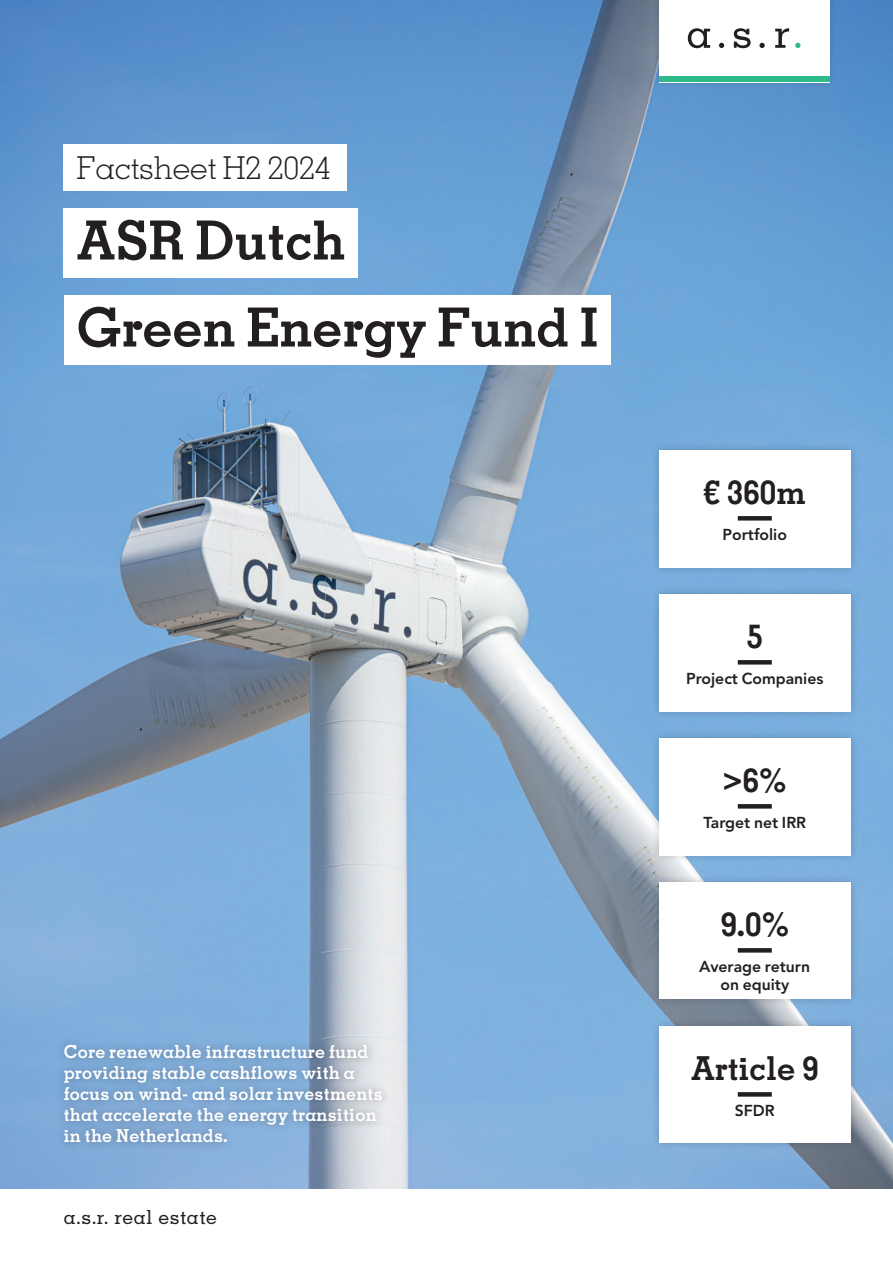
<style>
.page{position:relative;width:893px;height:1263px;background:#fff}
.page>*{position:absolute;margin:0;border:0;box-sizing:border-box;transform-origin:0 0}
.t1{font:700 54px/87px "Memphis LT Std";color:#231f20}
.t2{font:700 33px "Memphis LT Std";color:#231f20}
.t3{font:300 31.5px "Memphis LT Std";color:#231f20}
.t4{font:500 19.5px "Memphis LT Std";letter-spacing:.025em;color:#231f20}
.t5{font:700 18px/21px "Memphis LT Std";letter-spacing:.01em;color:#fff}
.t6{font:800 15.75px/18px "Avenir LT Std";color:#231f20;text-align:center}
</style>
<div class="page">
<img style="left:0;top:0;width:893px;height:1188px">
<div style="left:652px;top:0;width:184px;height:89px;background:#231f20;opacity:.2"></div>
<div style="left:659px;top:0;width:170px;height:82px;background:#fff"></div>
<svg style="left:795px;top:43px;width:5px;height:5px"></svg>
<svg style="left:759px;top:43px;width:6px;height:5px"></svg>
<svg style="left:775px;top:28px;width:14px;height:20px"></svg>
<svg style="left:719px;top:43px;width:5px;height:5px"></svg>
<svg style="left:688px;top:28px;width:22px;height:20px"></svg>
<svg style="left:734px;top:28px;width:17px;height:20px"></svg>
<div style="left:659px;top:77px;width:170px;height:5px;background:#2fba8c"></div>
<div style="left:64px;top:209px;width:294px;height:69px;background:#fff"></div>
<div style="left:64px;top:296px;width:547px;height:68px;background:#fff"></div>
<div style="left:64px;top:144px;width:283px;height:46px;background:#fff"></div>
<div style="left:55px;top:1036px;width:336px;height:116px;background:#231f20;opacity:.4"></div>
<div style="left:651px;top:442px;width:208px;height:133px;background:#231f20;opacity:.25"></div>
<div style="left:659px;top:450px;width:191px;height:117px;background:#fff"></div>
<div style="left:738px;top:516px;width:34px;height:5px;background:#231f20"></div>
<div style="left:651px;top:586px;width:208px;height:134px;background:#231f20;opacity:.25"></div>
<div style="left:659px;top:594px;width:191px;height:117px;background:#fff"></div>
<div style="left:738px;top:660px;width:34px;height:5px;background:#231f20"></div>
<div style="left:651px;top:730px;width:208px;height:133px;background:#231f20;opacity:.25"></div>
<div style="left:659px;top:738px;width:191px;height:117px;background:#fff"></div>
<div style="left:738px;top:804px;width:34px;height:5px;background:#231f20"></div>
<div style="left:651px;top:874px;width:208px;height:133px;background:#231f20;opacity:.25"></div>
<div style="left:659px;top:882px;width:191px;height:116px;background:#fff"></div>
<div style="left:738px;top:948px;width:34px;height:5px;background:#231f20"></div>
<div style="left:651px;top:1018px;width:208px;height:133px;background:#231f20;opacity:.25"></div>
<div style="left:659px;top:1026px;width:191px;height:116px;background:#fff"></div>
<div style="left:738px;top:1092px;width:34px;height:5px;background:#231f20"></div>
<h3 class="t3" style="left:77px;top:148px;width:256px">Factsheet H2 2024</h3>
<h1 class="t1" style="left:77px;top:196px;width:523px">ASR Dutch<br>Green Energy Fund I</h1>
<p class="t5" style="left:64px;top:1041px;width:320px">Core renewable infrastructure fund providing stable cashflows with a focus on wind- and solar investments that accelerate the energy transition in the Netherlands.</p>
<p class="t4" style="left:64px;top:1205px;width:155px">a.s.r. real estate</p>
<h2 class="t2" style="left:704px;top:472px;width:103px">€ 360m</h2>
<p class="t6" style="left:723px;top:526px;width:66px">Portfolio</p>
<h2 class="t2" style="left:746px;top:616px;width:18px">5</h2>
<p class="t6" style="left:686px;top:670px;width:139px">Project Companies</p>
<h2 class="t2" style="left:723px;top:760px;width:65px">&gt;6%</h2>
<p class="t6" style="left:703px;top:814px;width:104px">Target net IRR</p>
<h2 class="t2" style="left:720px;top:904px;width:70px">9.0%</h2>
<p class="t6" style="left:699px;top:958px;width:113px">Average return on equity</p>
<h2 class="t2" style="left:691px;top:1048px;width:129px">Article 9</h2>
<p class="t6" style="left:735px;top:1102px;width:41px">SFDR</p>
</div>
